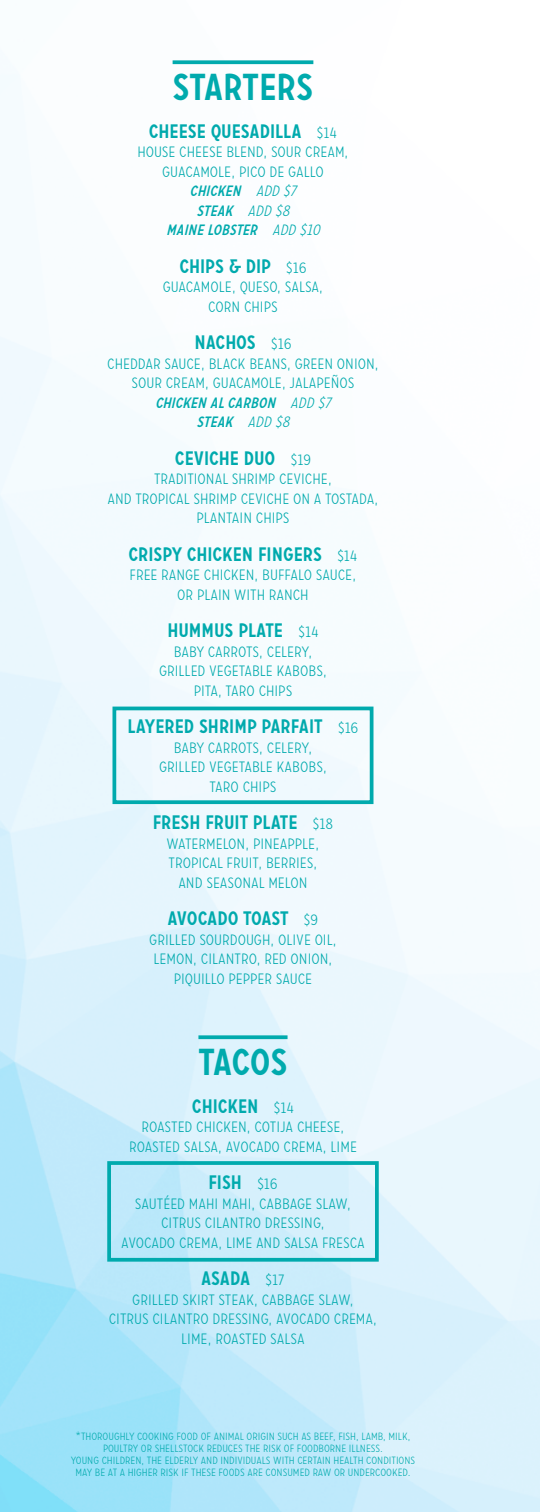
<style>
.page{position:relative;width:540px;height:1512px;background:#fff}
.page>*{position:absolute;margin:0;border:0;box-sizing:border-box;transform-origin:0 0}
.t1{font:500 37.5px "Carrosserie";letter-spacing:-.01em;color:#00aaad}
.t2{font:500 19.5px "Carrosserie";color:#00aaad}
.t3{font:200 15px/19.5px "Carrosserie";color:#00aaad;text-align:center}
.t4{font:200 10.5px/12px "Carrosserie";color:#00aaad;text-align:center}
.s1{font-weight:200;font-size:15px}
.s2{font-weight:400;font-style:italic}
.s3{font-style:italic}
</style>
<div class="page">
<svg style="left:173px;top:60px;width:140px;height:4px"></svg>
<svg style="left:198px;top:1035px;width:90px;height:4px"></svg>
<div style="left:112px;top:707px;width:262px;height:97px;border:4px solid #00aaad"></div>
<div style="left:107px;top:1161px;width:272px;height:101px;border:4px solid #00aaad"></div>
<h1 class="t1" style="left:173px;top:63px;width:142px">STARTERS</h1>
<h2 class="t2" style="left:149px;top:118px;width:190px">CHEESE QUESADILLA <span class="s1">$14</span></h2>
<p class="t3" style="left:137px;top:142px;width:213px">HOUSE CHEESE BLEND, SOUR CREAM,<br>GUACAMOLE, PICO DE GALLO<br><span class="s2">CHICKEN</span> <span class="s3">ADD $7<br></span><span class="s2">STEAK</span> <span class="s3">ADD $8<br></span><span class="s2">MAINELOBSTER</span> <span class="s3">ADD $10</span></p>
<h2 class="t2" style="left:179px;top:253px;width:129px">CHIPS &amp; DIP <span class="s1">$16</span></h2>
<p class="t3" style="left:163px;top:277px;width:162px">GUACAMOLE, QUESO, SALSA,<br>CORN CHIPS</p>
<h2 class="t2" style="left:194px;top:330px;width:99px">NACHOS <span class="s1">$16</span></h2>
<p class="t3" style="left:107px;top:354px;width:273px">CHEDDAR SAUCE, BLACK BEANS, GREEN ONION,<br>SOUR CREAM, GUACAMOLE, JALAPEÑOS<br><span class="s2">CHICKEN ALCARBON</span> <span class="s3">ADD $7<br></span><span class="s2">STEAK</span> <span class="s3">ADD $8</span></p>
<h2 class="t2" style="left:175px;top:445px;width:138px">CEVICHE DUO <span class="s1">$19</span></h2>
<p class="t3" style="left:108px;top:469px;width:272px">TRADITIONAL SHRIMP CEVICHE,<br>AND TROPICAL SHRIMP CEVICHE ON A TOSTADA,<br>PLANTAIN CHIPS</p>
<h2 class="t2" style="left:128px;top:541px;width:231px">CRISPY CHICKEN FINGERS <span class="s1">$14</span></h2>
<p class="t3" style="left:130px;top:565px;width:228px">FREE RANGE CHICKEN, BUFFALO SAUCE,<br>OR PLAIN WITH RANCH</p>
<h2 class="t2" style="left:167px;top:618px;width:153px">HUMMUS PLATE <span class="s1">$14</span></h2>
<p class="t3" style="left:159px;top:642px;width:169px">BABY CARROTS, CELERY,<br>GRILLED VEGETABLE KABOBS,<br>PITA, TARO CHIPS</p>
<h2 class="t2" style="left:128px;top:714px;width:232px">LAYERED SHRIMP PARFAIT <span class="s1">$16</span></h2>
<p class="t3" style="left:159px;top:738px;width:169px">BABY CARROTS, CELERY,<br>GRILLED VEGETABLE KABOBS,<br>TARO CHIPS</p>
<h2 class="t2" style="left:153px;top:810px;width:182px">FRESH FRUIT PLATE <span class="s1">$18</span></h2>
<p class="t3" style="left:167px;top:834px;width:154px">WATERMELON, PINEAPPLE,<br>TROPICAL FRUIT, BERRIES,<br>AND SEASONAL MELON</p>
<h2 class="t2" style="left:168px;top:906px;width:152px">AVOCADO TOAST <span class="s1">$9</span></h2>
<p class="t3" style="left:149px;top:930px;width:189px">GRILLED SOURDOUGH, OLIVE OIL,<br>LEMON, CILANTRO, RED ONION,<br>PIQUILLO PEPPER SAUCE</p>
<h1 class="t1" style="left:198px;top:1038px;width:91px">TACOS</h1>
<h2 class="t2" style="left:192px;top:1093px;width:104px">CHICKEN <span class="s1">$14</span></h2>
<p class="t3" style="left:129px;top:1117px;width:229px">ROASTED CHICKEN, COTIJA CHEESE,<br>ROASTED SALSA, AVOCADO CREMA, LIME</p>
<h2 class="t2" style="left:208px;top:1170px;width:71px">FISH <span class="s1">$16</span></h2>
<p class="t3" style="left:121px;top:1194px;width:245px">SAUTÉED MAHI MAHI, CABBAGE SLAW,<br>CITRUS CILANTRO DRESSING,<br>AVOCADO CREMA, LIME AND SALSA FRESCA</p>
<h2 class="t2" style="left:201px;top:1266px;width:85px">ASADA <span class="s1">$17</span></h2>
<p class="t3" style="left:109px;top:1290px;width:270px">GRILLED SKIRT STEAK, CABBAGE SLAW,<br>CITRUS CILANTRO DRESSING, AVOCADO CREMA,<br>LIME, ROASTED SALSA</p>
<p class="t4" style="left:71px;top:1430px;width:346px">*THOROUGHLY COOKING FOOD OF ANIMAL ORIGIN SUCH AS BEEF, FISH, LAMB, MILK, POULTRY OR SHELLSTOCK REDUCES THE RISK OF FOODBORNE ILLNESS.<br>YOUNG CHILDREN, THE ELDERLY AND INDIVIDUALS WITH CERTAIN HEALTH CONDITIONS MAY BE AT A HIGHER RISK IF THESE FOODS ARE CONSUMED RAW OR UNDERCOOKED.</p>
</div>
